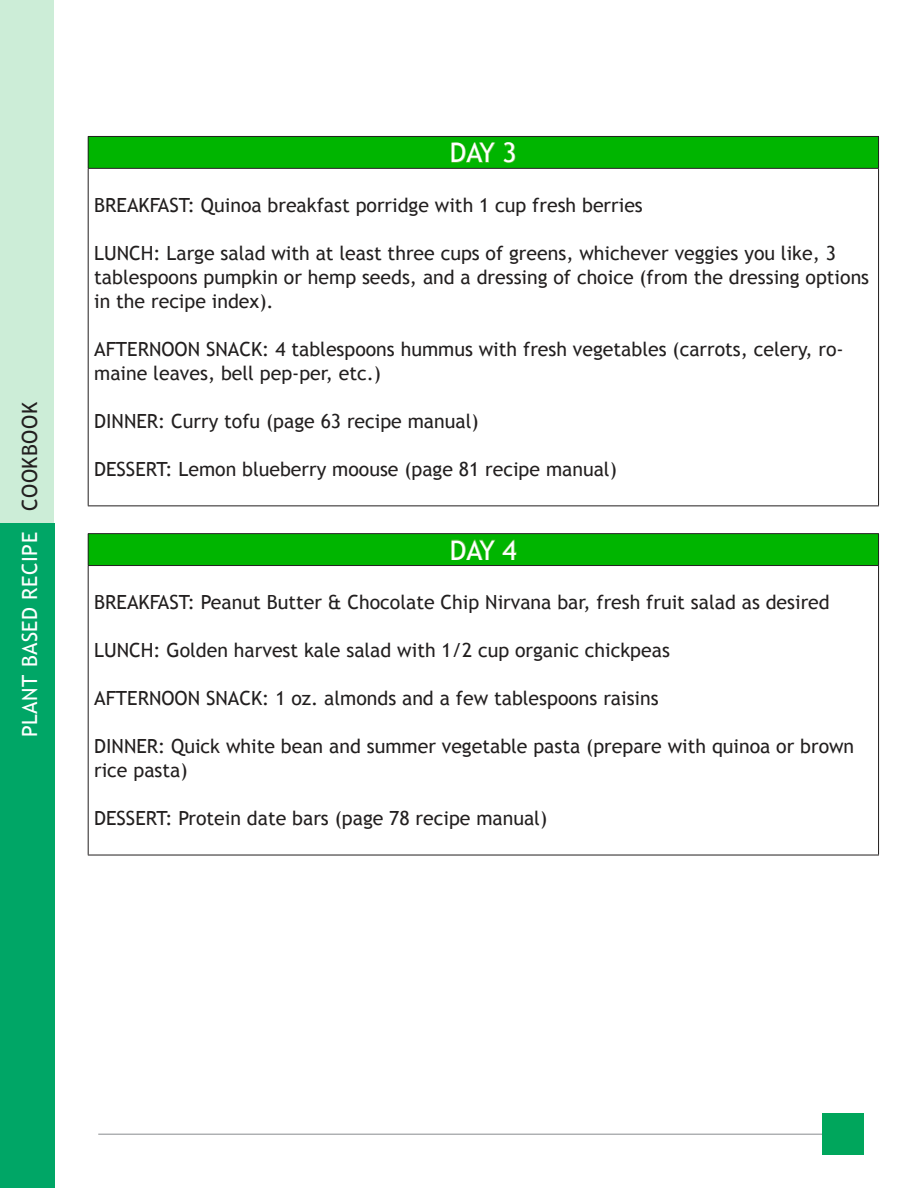
<style>
.page{position:relative;width:918px;height:1188px;background:#fff}
.page>*{position:absolute;margin:0;border:0;box-sizing:border-box;transform-origin:0 0}
.t1{font:27px "Trebuchet MS";letter-spacing:-.055em;color:#fff}
.t2{font:21px "Trebuchet MS";letter-spacing:.025em;color:#fff}
.t3{font:19.5px/24px "Trebuchet MS";color:#221f1f}
.s1{color:#221f1f}
</style>
<div class="page">
<hr style="left:98px;top:1134px;width:724px;height:1px;background:#898b8e">
<div style="left:822px;top:1113px;width:42px;height:42px;background:#00a65c"></div>
<div style="left:0;top:0;width:54px;height:1188px;background:#ccedd7"></div>
<div style="left:0;top:524px;width:54px;height:664px;background:#00a666"></div>
<div style="left:88px;top:136px;width:791px;height:32px;background:#00b500"></div>
<hr style="left:88px;top:136px;width:791px;height:1px;background:#221f1f">
<hr style="left:88px;top:137px;width:1px;height:31px;background:#221f1f">
<hr style="left:878px;top:137px;width:1px;height:31px;background:#221f1f">
<hr style="left:88px;top:168px;width:791px;height:1px;background:#221f1f">
<hr style="left:88px;top:169px;width:1px;height:336px;background:#221f1f">
<hr style="left:878px;top:169px;width:1px;height:336px;background:#221f1f">
<hr style="left:88px;top:505px;width:791px;height:1px;background:#221f1f">
<svg style="left:451px;top:142px;width:45px;height:21px"></svg>
<svg style="left:503px;top:142px;width:13px;height:21px"></svg>
<div style="left:88px;top:534px;width:791px;height:32px;background:#00b500"></div>
<hr style="left:88px;top:533px;width:791px;height:1px;background:#221f1f">
<hr style="left:88px;top:534px;width:1px;height:31px;background:#221f1f">
<hr style="left:878px;top:534px;width:1px;height:31px;background:#221f1f">
<hr style="left:88px;top:565px;width:791px;height:1px;background:#221f1f">
<hr style="left:88px;top:566px;width:1px;height:289px;background:#221f1f">
<hr style="left:878px;top:566px;width:1px;height:289px;background:#221f1f">
<hr style="left:88px;top:855px;width:791px;height:1px;background:#221f1f">
<svg style="left:451px;top:539px;width:45px;height:21px"></svg>
<svg style="left:502px;top:539px;width:15px;height:21px"></svg>
<p class="t2" style="left:21px;top:737px;width:336px;rotate:-90deg">PLANT BASED RECIPE <span class="s1">COOKBOOK</span></p>
<h1 class="t1" style="left:450px;top:141px;width:68px">DAY 3</h1>
<p class="t3" style="left:94px;top:194px;width:550px">BREAKFAST: Quinoa breakfast porridge with 1 cup fresh berries</p>
<p class="t3" style="left:94px;top:242px;width:777px">LUNCH: Large salad with at least three cups of greens, whichever veggies you like, 3 tablespoons pumpkin or hemp seeds, and a dressing of choice (from the dressing options in the recipe index).</p>
<p class="t3" style="left:94px;top:338px;width:751px">AFTERNOON SNACK: 4 tablespoons hummus with fresh vegetables (carrots, celery, ro&shy;maine leaves, bell pep-per, etc.)</p>
<p class="t3" style="left:94px;top:410px;width:386px">DINNER: Curry tofu (page 63 recipe manual)</p>
<p class="t3" style="left:94px;top:458px;width:524px">DESSERT: Lemon blueberry moouse (page 81 recipe manual)</p>
<h1 class="t1" style="left:450px;top:538px;width:68px">DAY 4</h1>
<p class="t3" style="left:94px;top:591px;width:737px">BREAKFAST: Peanut Butter &amp; Chocolate Chip Nirvana bar, fresh fruit salad as desired</p>
<p class="t3" style="left:94px;top:639px;width:577px">LUNCH: Golden harvest kale salad with 1/2 cup organic chickpeas</p>
<p class="t3" style="left:94px;top:687px;width:566px">AFTERNOON SNACK: 1 oz. almonds and a few tablespoons raisins</p>
<p class="t3" style="left:94px;top:735px;width:762px">DINNER: Quick white bean and summer vegetable pasta (prepare with quinoa or brown rice pasta)</p>
<p class="t3" style="left:94px;top:807px;width:455px">DESSERT: Protein date bars (page 78 recipe manual)</p>
</div>
